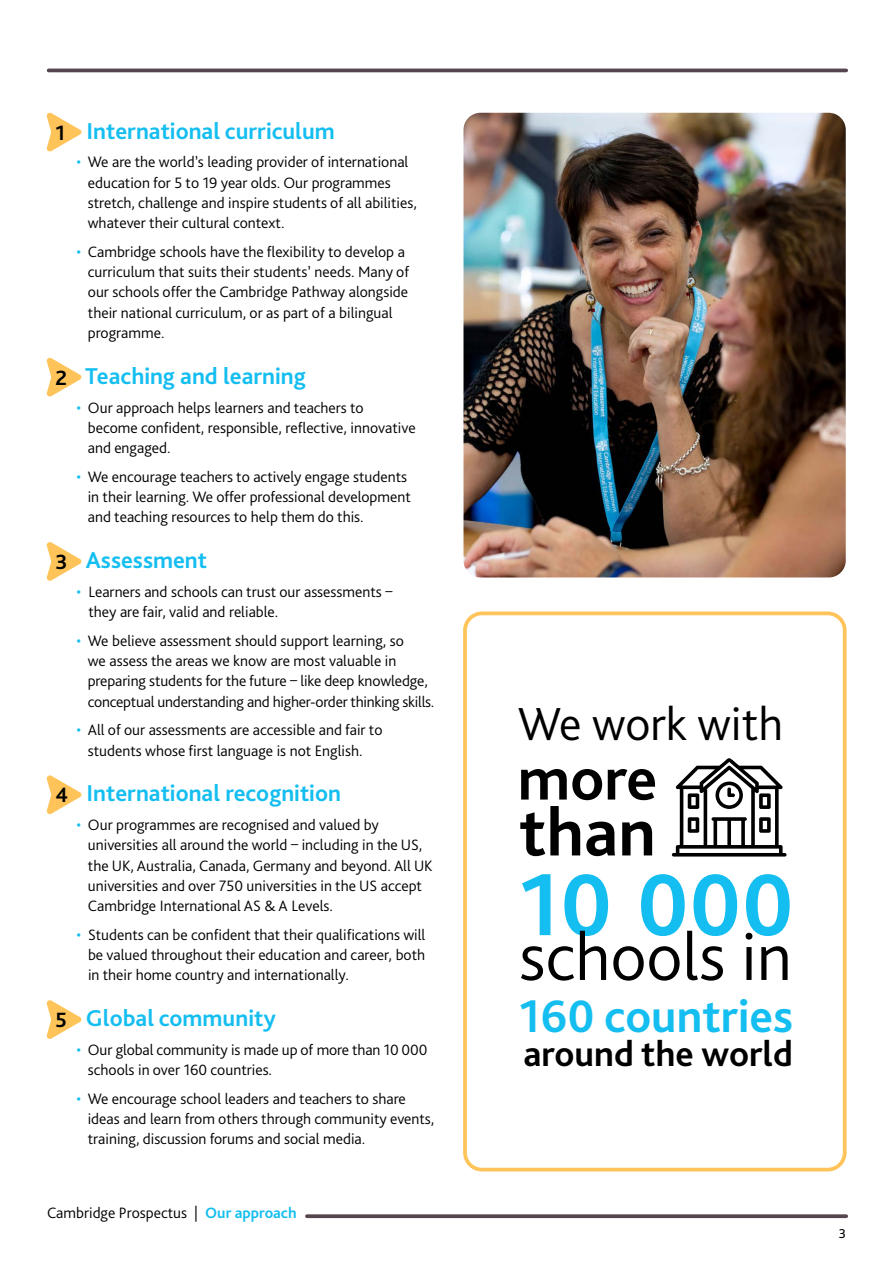
<style>
.page{position:relative;width:893px;height:1263px;background:#fff}
.page>*{position:absolute;margin:0;border:0;box-sizing:border-box;transform-origin:0 0}
.t1{font:700 91.8px "Bliss Pro";color:#15bef0}
.t2{font:700 69.75px "Bliss Pro";color:#000}
.t3{font:300 69.6px "Bliss Pro";color:#000}
.t4{font:700 63px "Bliss Pro";color:#000}
.t5{font:300 48.45px "Bliss Pro";color:#000}
.t6{font:700 47.7px "Bliss Pro";color:#15bef0}
.t7{font:700 36.9px "Bliss Pro";color:#000}
.t8{font:700 24px "Bliss Pro";color:#15bef0}
.t9{font:700 21.6px "Bliss Pro";color:#000}
.t10{font:300 15.75px/20.2px "Bliss Pro";color:#000}
.t11{font:13.5px "Bliss Pro";color:#000}
.s1{color:#15bef0}
.s2{font-weight:700;color:#15bef0}
</style>
<div class="page">
<svg style="left:307px;top:1214px;width:539px;height:4px;fill:#57454f"></svg>
<svg style="left:672px;top:758px;width:114px;height:98px"></svg>
<svg style="left:46px;top:113px;width:35px;height:38px"></svg>
<svg style="left:46px;top:358px;width:35px;height:38px"></svg>
<svg style="left:46px;top:542px;width:35px;height:39px"></svg>
<svg style="left:46px;top:775px;width:35px;height:39px"></svg>
<svg style="left:46px;top:1000px;width:35px;height:39px"></svg>
<hr style="left:49px;top:69px;width:797px;height:3px;background:#57454f">
<div style="left:463px;top:611px;width:384px;height:560px;border:4px solid #fec45a;border-radius:17px"></div>
<img style="left:463px;top:113px;width:383px;height:464px">
<p class="t9" style="left:55px;top:119px;width:11px">1</p>
<p class="t8" style="left:87px;top:116px;width:250px">International curriculum</p>
<p class="t10" style="left:88px;top:152px;width:331px;text-indent:-11px"><span class="s1">•</span> We are the world’s leading provider of international education for 5 to 19 year olds. Our programmes stretch, challenge and inspire students of all abilities, whatever their cultural context.</p>
<p class="t10" style="left:88px;top:242px;width:323px;text-indent:-11px"><span class="s1">•</span> Cambridge schools have the flexibility to develop a curriculum that suits their students’ needs. Many of our schools offer the Cambridge Pathway alongside their national curriculum, or as part of a bilingual programme.</p>
<p class="t9" style="left:55px;top:364px;width:13px">2</p>
<p class="t8" style="left:85px;top:361px;width:222px">Teaching and learning</p>
<p class="t10" style="left:88px;top:397px;width:329px;text-indent:-11px"><span class="s1">•</span> Our approach helps learners and teachers to become confident, responsible, reflective, innovative and engaged.</p>
<p class="t10" style="left:88px;top:466px;width:325px;text-indent:-11px"><span class="s1">•</span> We encourage teachers to actively engage students in their learning. We offer professional development and teaching resources to help them do this.</p>
<p class="t9" style="left:55px;top:548px;width:14px">3</p>
<p class="t8" style="left:86px;top:545px;width:123px">Assessment</p>
<p class="t10" style="left:88px;top:581px;width:306px;text-indent:-12px"><span class="s1">•</span> Learners and schools can trust our assessments – they are fair, valid and reliable.</p>
<p class="t10" style="left:88px;top:630px;width:348px;text-indent:-11px"><span class="s1">•</span> We believe assessment should support learning, so<br>we assess the areas we know are most valuable in preparing students for the future – like deep knowledge, conceptual understanding and higher-order thinking skills.</p>
<p class="t10" style="left:77px;top:720px;width:307px;text-align:center"><span class="s1">•</span> All of our assessments are accessible and fair to students whose first language is not English.</p>
<p class="t9" style="left:55px;top:782px;width:14px">4</p>
<p class="t8" style="left:87px;top:778px;width:256px">International recognition</p>
<p class="t10" style="left:88px;top:815px;width:346px;text-indent:-11px"><span class="s1">•</span> Our programmes are recognised and valued by universities all around the world – including in the US, the UK, Australia, Canada, Germany and beyond. All UK universities and over 750 universities in the US accept Cambridge International AS &amp; A Levels.</p>
<p class="t10" style="left:88px;top:924px;width:339px;text-align:justify;text-indent:-12px"><span class="s1">•</span> Students can be confident that their qualifications will be valued throughout their education and career, both in their home country and internationally.</p>
<p class="t9" style="left:55px;top:1006px;width:13px">5</p>
<p class="t8" style="left:86px;top:1003px;width:191px">Global community</p>
<p class="t10" style="left:88px;top:1039px;width:341px;text-indent:-11px"><span class="s1">•</span> Our global community is made up of more than 10 000 schools in over 160 countries.</p>
<p class="t10" style="left:88px;top:1088px;width:348px;text-indent:-11px"><span class="s1">•</span> We encourage school leaders and teachers to share ideas and learn from others through community events, training, discussion forums and social media.</p>
<p class="t10" style="left:47px;top:1202px;width:251px">Cambridge Prospectus | <span class="s2">Our approach</span></p>
<p class="t5" style="left:518px;top:693px;width:267px">We work with</p>
<p class="t4" style="left:518px;top:739px;width:141px">more</p>
<p class="t2" style="left:519px;top:789px;width:138px">than</p>
<p class="t1" style="left:519px;top:848px;width:276px">10 000</p>
<p class="t3" style="left:519px;top:914px;width:274px">schools in</p>
<p class="t6" style="left:519px;top:986px;width:275px">160 countries</p>
<p class="t7" style="left:523px;top:1031px;width:271px">around the world</p>
<p class="t11" style="left:839px;top:1225px;width:9px">3</p>
</div>
